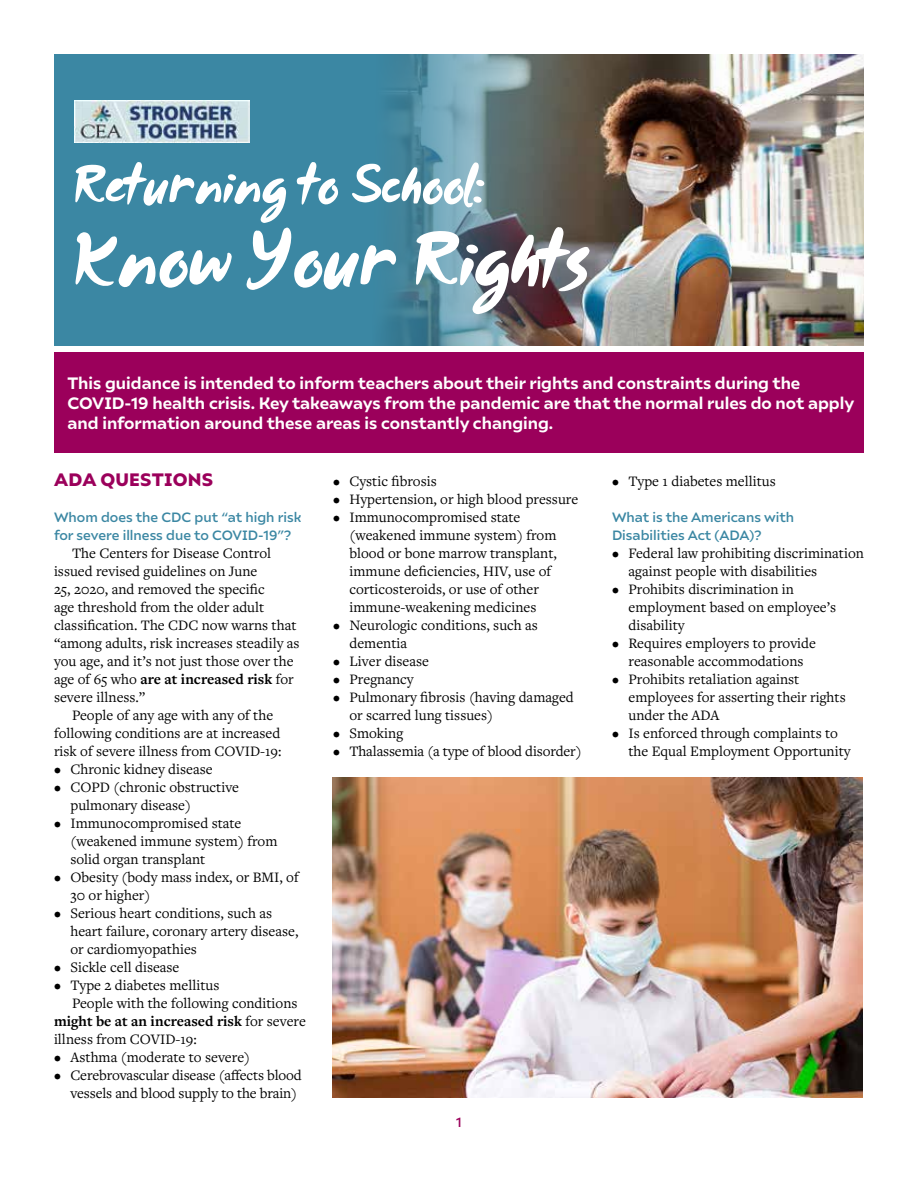
<style>
.page{position:relative;width:918px;height:1188px;background:#fff}
.page>*{position:absolute;margin:0;border:0;box-sizing:border-box;transform-origin:0 0}
.t1{font:75px "Dennor";color:#fff}
.t2{font:52.5px "Dennor";color:#fff}
.t3{font:900 18px "Ariana Pro";letter-spacing:.01em;color:#9b005b}
.t4{font:700 16.5px/19.8px "Ariana Pro";color:#fff}
.t5{font:15px/18px "Freight Text Pro";color:#000}
.t6{font:700 15px "Freight Text Pro";color:#000}
.t7{font:500 13.5px/18px "Ariana Pro";color:#3b87a3}
.t8{font:500 13.5px "Ariana Pro";color:#9b005b}
.s1{font-weight:400}
</style>
<div class="page">
<img style="left:54px;top:54px;width:810px;height:292px">
<div style="left:54px;top:352px;width:810px;height:101px;background:#9b005b"></div>
<img style="left:332px;top:777px;width:531px;height:321px">
<img style="left:75px;top:101px;width:174px;height:41px">
<h2 class="t2" style="left:75px;top:154px;width:410px">Returning to School:</h2>
<h1 class="t1" style="left:75px;top:216px;width:516px">Know Your Rights</h1>
<p class="t4" style="left:68px;top:372px;width:788px">This guidance is intended to inform teachers about their rights and constraints during the<br>COVID-19 health crisis. Key takeaways from the pandemic are that the normal rules do not apply and information around these areas is constantly changing.</p>
<p class="t3" style="left:54px;top:466px;width:161px">ADA QUESTIONS</p>
<p class="t7" style="left:54px;top:507px;width:249px">Whom does the CDC put “at high risk for severe illness due to COVID-19”?</p>
<p class="t5" style="left:72px;top:544px;width:201px">The Centers for Disease Control</p>
<p class="t5" style="left:54px;top:562px;width:205px">issued revised guidelines on June</p>
<p class="t5" style="left:54px;top:580px;width:212px">25, 2020, and removed the specific</p>
<p class="t5" style="left:54px;top:598px;width:212px">age threshold from the older adult</p>
<p class="t5" style="left:54px;top:616px;width:244px">classification. The CDC now warns that</p>
<p class="t5" style="left:54px;top:634px;width:247px">“among adults, risk increases steadily as</p>
<p class="t5" style="left:54px;top:652px;width:241px">you age, and it’s not just those over the</p>
<p class="t6" style="left:54px;top:669px;width:241px"><span class="s1">age of 65 who</span> are at increased risk <span class="s1">for</span></p>
<p class="t5" style="left:54px;top:688px;width:93px">severe illness.”</p>
<p class="t5" style="left:72px;top:706px;width:203px">People of any age with any of the</p>
<p class="t5" style="left:54px;top:724px;width:228px">following conditions are at increased</p>
<p class="t5" style="left:54px;top:742px;width:229px">risk of severe illness from COVID-19:</p>
<p class="t5" style="left:54px;top:760px;width:160px">• Chronic kidney disease</p>
<p class="t5" style="left:70px;top:778px;width:170px;text-indent:-16px">• COPD (chronic obstructive pulmonary disease)</p>
<p class="t5" style="left:70px;top:814px;width:208px;text-indent:-16px">• Immunocompromised state (weakened immune system) from solid organ transplant</p>
<p class="t5" style="left:70px;top:868px;width:230px;text-indent:-16px">• Obesity (body mass index, or BMI, of<br>30 or higher)</p>
<p class="t5" style="left:70px;top:904px;width:229px;text-indent:-16px">• Serious heart conditions, such as heart failure, coronary artery disease, or cardiomyopathies</p>
<p class="t5" style="left:54px;top:958px;width:127px">• Sickle cell disease</p>
<p class="t5" style="left:54px;top:976px;width:167px">• Type 2 diabetes mellitus</p>
<p class="t5" style="left:72px;top:994px;width:227px">People with the following conditions</p>
<p class="t6" style="left:54px;top:1011px;width:254px">might be at an increased risk <span class="s1">for severe</span></p>
<p class="t5" style="left:54px;top:1030px;width:144px">illness from COVID-19:</p>
<p class="t5" style="left:54px;top:1048px;width:198px">• Asthma (moderate to severe)</p>
<p class="t5" style="left:70px;top:1066px;width:233px;text-indent:-16px">• Cerebrovascular disease (affects blood vessels and blood supply to the brain)</p>
<p class="t5" style="left:333px;top:472px;width:105px">• Cystic fibrosis</p>
<p class="t5" style="left:333px;top:490px;width:247px">• Hypertension, or high blood pressure</p>
<p class="t5" style="left:350px;top:508px;width:209px;text-indent:-16px">• Immunocompromised state (weakened immune system) from blood or bone marrow transplant, immune deficiencies, HIV, use of corticosteroids, or use of other immune-weakening medicines</p>
<p class="t5" style="left:350px;top:616px;width:190px;text-indent:-16px">• Neurologic conditions, such as dementia</p>
<p class="t5" style="left:333px;top:652px;width:98px">• Liver disease</p>
<p class="t5" style="left:333px;top:670px;width:82px">• Pregnancy</p>
<p class="t5" style="left:350px;top:688px;width:226px;text-indent:-16px">• Pulmonary fibrosis (having damaged or scarred lung tissues)</p>
<p class="t5" style="left:333px;top:724px;width:72px">• Smoking</p>
<p class="t5" style="left:333px;top:742px;width:250px">• Thalassemia (a type of blood disorder)</p>
<p class="t8" style="left:456px;top:1113px;width:7px">1</p>
<p class="t5" style="left:612px;top:472px;width:165px">• Type 1 diabetes mellitus</p>
<p class="t7" style="left:612px;top:507px;width:184px">What is the Americans with<br>Disabilities Act (ADA)?</p>
<p class="t5" style="left:628px;top:544px;width:237px;text-indent:-16px">• Federal law prohibiting discrimination against people with disabilities</p>
<p class="t5" style="left:628px;top:580px;width:209px;text-indent:-16px">• Prohibits discrimination in employment based on employee’s disability</p>
<p class="t5" style="left:612px;top:634px;width:206px;text-align:center">• Requires employers to provide reasonable accommodations</p>
<p class="t5" style="left:628px;top:670px;width:219px;text-indent:-16px">• Prohibits retaliation against employees for asserting their rights under the ADA</p>
<p class="t5" style="left:628px;top:724px;width:224px;text-indent:-16px">• Is enforced through complaints to the Equal Employment Opportunity</p>
</div>
